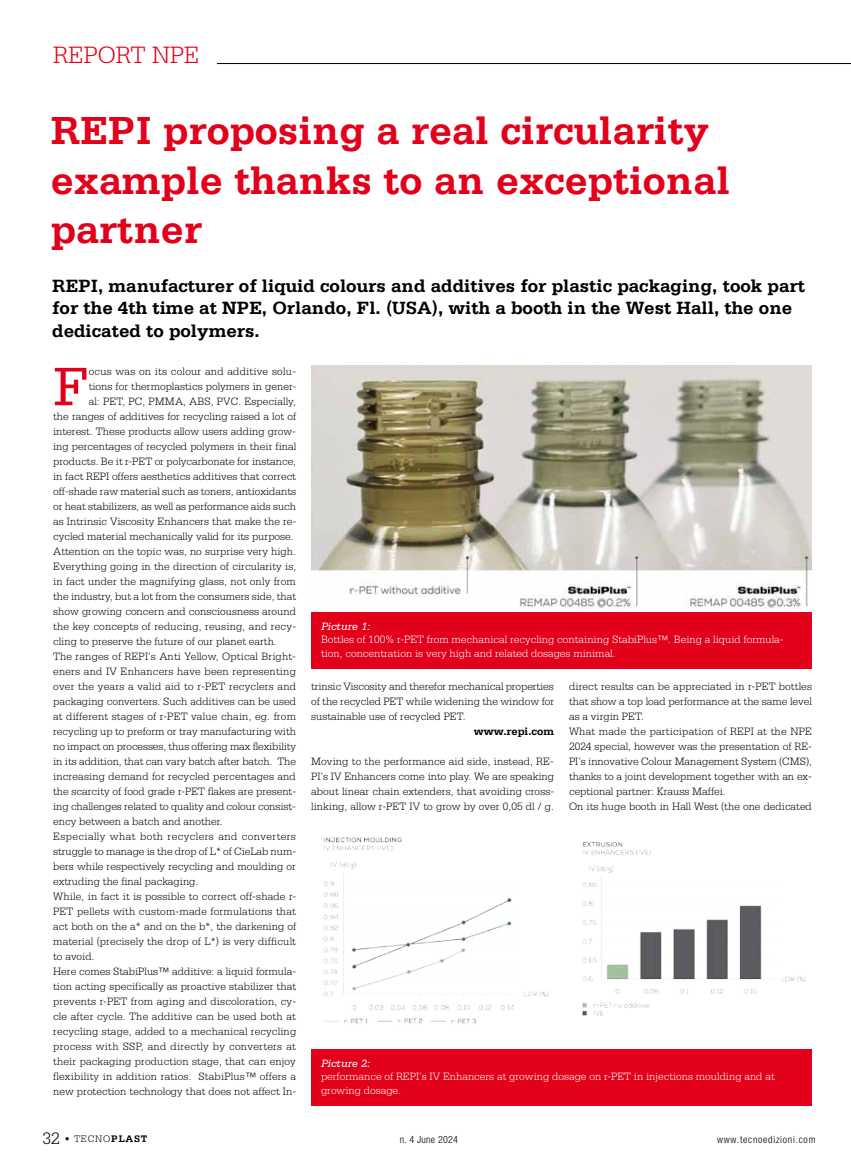
<style>
.page{position:relative;width:851px;height:1170px;background:#fff}
.page>*{position:absolute;margin:0;border:0;box-sizing:border-box;transform-origin:0 0}
.t1{font:57.12px "Serifa Std";color:#e2001a}
.t2{font:700 41.25px/49.5px "Serifa Std";color:#e2001a}
.t3{font:300 25px "Serifa Std";color:#e2001a}
.t4{font:700 18.75px/22.5px "Serifa Std";color:#000}
.t5{font:300 11.25px/15px "Serifa Std";color:#000;text-align:justify}
.t6{font:300 11.25px/13.5px "Serifa Std";color:#fff}
.t7{font:300 11.25px "Serifa Std";letter-spacing:.02em;color:#000}
.t8{font:300 11.25px "Serifa Std";letter-spacing:.035em;color:#000}
.t9{font:300 11.25px "Serifa Std";letter-spacing:.025em;color:#000}
.t10{font:italic 11.25px "Serifa Std";color:#fff}
.t11{font:700 11.25px "Serifa Std";color:#000}
.t12{font:300 condensed 10px "Helvetica Neue LT Std";letter-spacing:.075em;color:#000}
.t13{font:300 10px "Serifa Std";letter-spacing:.075em;color:#000}
.t14{font:300 condensed 10px "Helvetica Neue LT Std";letter-spacing:.02em;color:#000}
.s1{font-size:17.5px}
.s2{font-weight:700}
</style>
<div class="page">
<hr style="left:217px;top:63px;width:633px;height:1px;background:#000">
<img style="left:311px;top:365px;width:500px;height:245px">
<div style="left:311px;top:612px;width:500px;height:57px;background:#e2001a"></div>
<img style="left:323px;top:837px;width:226px;height:187px">
<img style="left:582px;top:842px;width:224px;height:174px">
<div style="left:311px;top:1049px;width:500px;height:57px;background:#e2001a"></div>
<h3 class="t3" style="left:53px;top:41px;width:148px">REPORT NPE</h3>
<h2 class="t2" style="left:51px;top:105px;width:680px">REPI proposing a real circularity example thanks to an exceptional partner</h2>
<h3 class="t4" style="left:52px;top:274px;width:754px">REPI, manufacturer of liquid colours and additives for plastic packaging, took part for the 4th time at NPE, Orlando, Fl. (USA), with a booth in the West Hall, the one dedicated to polymers.</h3>
<h1 class="t1" style="left:53px;top:355px;width:36px">F</h1>
<p class="t7" style="left:89px;top:365px;width:209px">ocus was on its colour and additive solu-</p>
<p class="t5" style="left:89px;top:379px;width:209px">tions for thermoplastics polymers in gener-</p>
<p class="t5" style="left:89px;top:394px;width:209px">al: PET, PC, PMMA, ABS, PVC. Especially,</p>
<p class="t5" style="left:53px;top:409px;width:244px">the ranges of additives for recycling raised a lot of</p>
<p class="t5" style="left:53px;top:424px;width:244px">interest. These products allow users adding grow-</p>
<p class="t5" style="left:53px;top:439px;width:244px">ing percentages of recycled polymers in their final</p>
<p class="t5" style="left:53px;top:454px;width:244px">products. Be it r-PET or polycarbonate for instance,</p>
<p class="t5" style="left:53px;top:469px;width:244px">in fact REPI offers aesthetics additives that correct</p>
<p class="t5" style="left:53px;top:484px;width:244px">off-shade raw material such as toners, antioxidants</p>
<p class="t5" style="left:53px;top:499px;width:244px">or heat stabilizers, as well as performance aids such</p>
<p class="t5" style="left:53px;top:514px;width:244px">as Intrinsic Viscosity Enhancers that make the re-</p>
<p class="t5" style="left:53px;top:529px;width:242px">cycled material mechanically valid for its purpose.</p>
<p class="t5" style="left:53px;top:544px;width:244px">Attention on the topic was, no surprise very high.</p>
<p class="t5" style="left:53px;top:559px;width:244px">Everything going in the direction of circularity is,</p>
<p class="t5" style="left:53px;top:574px;width:244px">in fact under the magnifying glass, not only from</p>
<p class="t5" style="left:53px;top:589px;width:244px">the industry, but a lot from the consumers side, that</p>
<p class="t5" style="left:53px;top:604px;width:244px">show growing concern and consciousness around</p>
<p class="t5" style="left:53px;top:619px;width:244px">the key concepts of reducing, reusing, and recy-</p>
<p class="t5" style="left:53px;top:634px;width:225px">cling to preserve the future of our planet earth.</p>
<p class="t5" style="left:53px;top:649px;width:244px">The ranges of REPI’s Anti Yellow, Optical Bright-</p>
<p class="t5" style="left:53px;top:664px;width:244px">eners and IV Enhancers have been representing</p>
<p class="t7" style="left:53px;top:680px;width:244px">over the years a valid aid to r-PET recyclers and</p>
<p class="t5" style="left:53px;top:694px;width:244px">packaging converters. Such additives can be used</p>
<p class="t5" style="left:53px;top:709px;width:244px">at different stages of r-PET value chain, eg. from</p>
<p class="t5" style="left:53px;top:724px;width:244px">recycling up to preform or tray manufacturing with</p>
<p class="t5" style="left:53px;top:739px;width:244px">no impact on processes, thus offering max flexibility</p>
<p class="t5" style="left:53px;top:754px;width:244px">in its addition, that can vary batch after batch. The</p>
<p class="t5" style="left:53px;top:769px;width:244px">increasing demand for recycled percentages and</p>
<p class="t5" style="left:53px;top:784px;width:244px">the scarcity of food grade r-PET flakes are present-</p>
<p class="t5" style="left:53px;top:799px;width:244px">ing challenges related to quality and colour consist-</p>
<p class="t5" style="left:53px;top:814px;width:171px">ency between a batch and another.</p>
<p class="t8" style="left:53px;top:830px;width:244px">Especially what both recyclers and converters</p>
<p class="t5" style="left:53px;top:844px;width:244px">struggle to manage is the drop of L* of CieLab num-</p>
<p class="t5" style="left:53px;top:859px;width:244px">bers while respectively recycling and moulding or</p>
<p class="t5" style="left:53px;top:874px;width:147px">extruding the final packaging.</p>
<p class="t5" style="left:53px;top:889px;width:244px">While, in fact it is possible to correct off-shade r-</p>
<p class="t5" style="left:53px;top:904px;width:244px">PET pellets with custom-made formulations that</p>
<p class="t5" style="left:53px;top:919px;width:244px">act both on the a* and on the b*, the darkening of</p>
<p class="t5" style="left:53px;top:934px;width:244px">material (precisely the drop of L*) is very difficult</p>
<p class="t5" style="left:53px;top:949px;width:43px">to avoid.</p>
<p class="t5" style="left:53px;top:964px;width:244px">Here comes StabiPlus™ additive: a liquid formula-</p>
<p class="t5" style="left:53px;top:979px;width:244px">tion acting specifically as proactive stabilizer that</p>
<p class="t5" style="left:53px;top:994px;width:244px">prevents r-PET from aging and discoloration, cy-</p>
<p class="t5" style="left:53px;top:1009px;width:244px">cle after cycle. The additive can be used both at</p>
<p class="t5" style="left:53px;top:1024px;width:244px">recycling stage, added to a mechanical recycling</p>
<p class="t9" style="left:53px;top:1040px;width:244px">process with SSP, and directly by converters at</p>
<p class="t5" style="left:53px;top:1054px;width:244px">their packaging production stage, that can enjoy</p>
<p class="t5" style="left:53px;top:1069px;width:244px">flexibility in addition ratios. StabiPlus™ offers a</p>
<p class="t5" style="left:53px;top:1084px;width:244px">new protection technology that does not affect In-</p>
<p class="t10" style="left:321px;top:620px;width:51px">Picture 1:</p>
<p class="t6" style="left:321px;top:633px;width:464px">Bottles of 100% r-PET from mechanical recycling containing StabiPlus™. Being a liquid formula&shy;tion, concentration is very high and related dosages minimal.</p>
<p class="t5" style="left:311px;top:679px;width:244px">trinsic Viscosity and therefor mechanical properties of the recycled PET while widening the window for sustainable use of recycled PET.</p>
<p class="t11" style="left:474px;top:725px;width:82px">www.repi.com</p>
<p class="t5" style="left:311px;top:754px;width:244px">Moving to the performance aid side, instead, RE-PI’s IV Enhancers come into play. We are speaking about linear chain extenders, that avoiding cross&shy;linking, allow r-PET IV to grow by over 0,05 dl / g.</p>
<p class="t5" style="left:569px;top:679px;width:244px;text-align:left">direct results can be appreciated in r-PET bottles that show a top load performance at the same level as a virgin PET.<br>What made the participation of REPI at the NPE 2024 special, however was the presentation of RE-PI’s innovative Colour Management System (CMS), thanks to a joint development together with an ex&shy;ceptional partner: Krauss Maffei.<br>On its huge booth in Hall West (the one dedicated</p>
<p class="t10" style="left:321px;top:1056px;width:51px">Picture 2:</p>
<p class="t6" style="left:321px;top:1069px;width:455px">performance of REPI’s IV Enhancers at growing dosage on r-PET in injections moulding and at growing dosage.</p>
<p class="t13" style="left:43px;top:1132px;width:106px"><span class="s1">32</span> • tecno<span class="s2">plast</span></p>
<p class="t14" style="left:399px;top:1133px;width:60px">n. 4 June 2024</p>
<p class="t12" style="left:717px;top:1133px;width:100px">www.tecnoedizioni.com</p>
</div>
